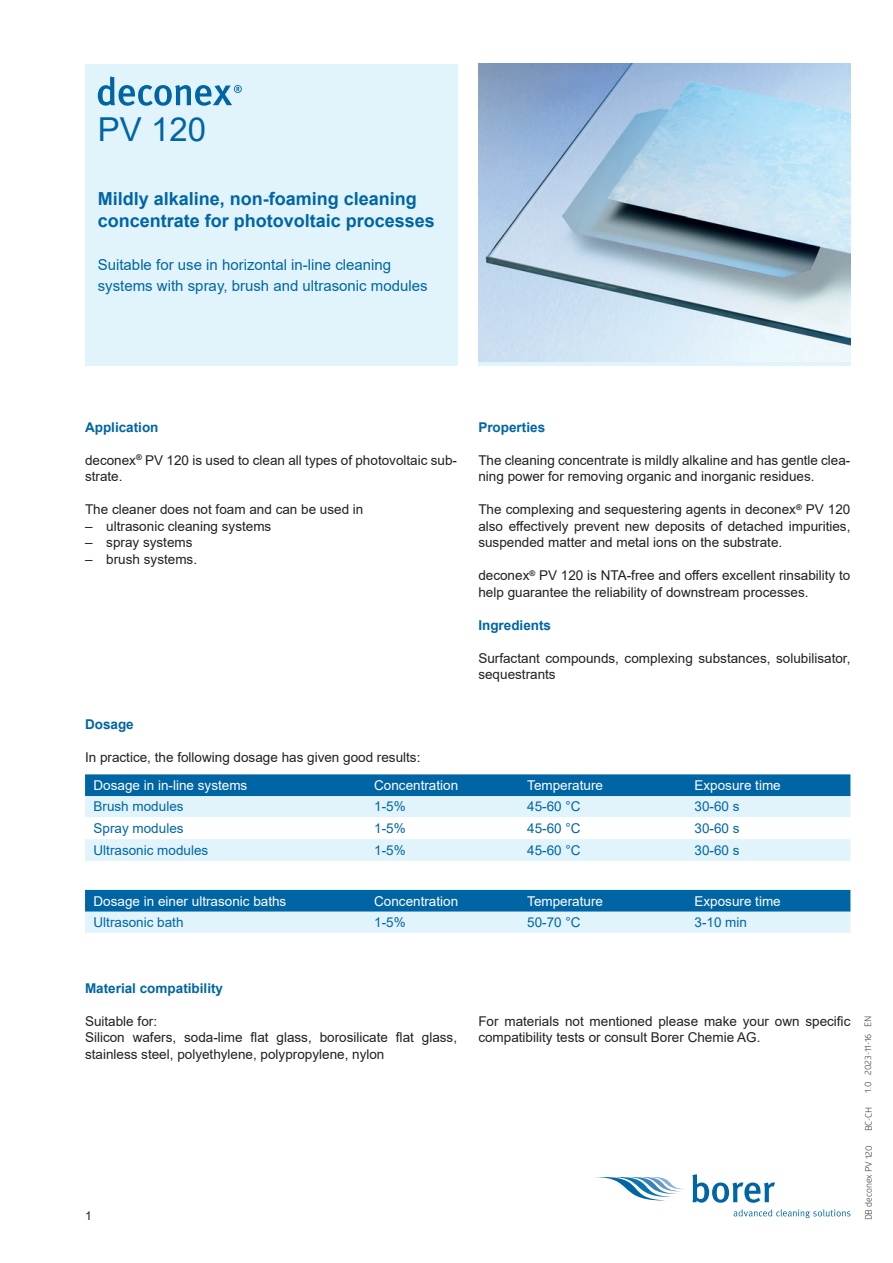
<style>
.page{position:relative;width:893px;height:1263px;background:#fff}
.page>*{position:absolute;margin:0;border:0;box-sizing:border-box;transform-origin:0 0}
.t1{font:33px "Arial";color:#0065a4}
.t2{font:700 18px/21.6px "Arial";color:#0065a4}
.t3{font:15px/21px "Arial";color:#0065a4}
.t4{font:13.5px/16.5px "Arial";color:#231f20}
.t5{font:13.5px "Arial";color:#0065a4}
.t6{font:13.5px "Arial";color:#fff}
.t7{font:700 13.5px "Arial";color:#0065a4}
.t8{font:12px "Arial";color:#231f20}
.t9{font:9px "Glober";color:#231f20}
</style>
<div class="page">
<div style="left:85px;top:64px;width:372px;height:302px;background:#e1f4fc"></div>
<svg style="left:98px;top:77px;width:144px;height:29px"></svg>
<svg style="left:595px;top:1177px;width:90px;height:23px"></svg>
<svg style="left:692px;top:1174px;width:83px;height:29px"></svg>
<svg style="left:734px;top:1209px;width:116px;height:9px"></svg>
<img style="left:478px;top:64px;width:372px;height:297px">
<div style="left:85px;top:774px;width:765px;height:22px;background:#0065a4"></div>
<div style="left:85px;top:796px;width:765px;height:65px;background:#e1f4fc"></div>
<svg style="left:85px;top:817px;width:765px;height:22px"></svg>
<svg style="left:85px;top:890px;width:765px;height:43px;background:#70accf"></svg>
<h1 class="t1" style="left:98px;top:107px;width:110px">PV 120</h1>
<h2 class="t2" style="left:98px;top:188px;width:339px">Mildly alkaline, non-foaming cleaning concentrate for photovoltaic processes</h2>
<p class="t3" style="left:98px;top:254px;width:331px">Suitable for use in horizontal in-line cleaning systems with spray, brush and ultrasonic modules</p>
<p class="t7" style="left:85px;top:417px;width:75px">Application</p>
<p class="t4" style="left:85px;top:451px;width:374px">deconex<sup>®</sup> PV 120 is used to clean all types of photovoltaic sub&shy;strate.</p>
<p class="t4" style="left:85px;top:501px;width:280px">The cleaner does not foam and can be used in</p>
<p class="t4" style="left:85px;top:517px;width:188px">– ultrasonic cleaning systems</p>
<p class="t4" style="left:85px;top:534px;width:109px">– spray systems</p>
<p class="t4" style="left:85px;top:550px;width:114px">– brush systems.</p>
<p class="t7" style="left:478px;top:417px;width:68px">Properties</p>
<p class="t4" style="left:478px;top:451px;width:374px">The cleaning concentrate is mildly alkaline and has gentle clea&shy;ning power for removing organic and inorganic residues.</p>
<p class="t4" style="left:478px;top:501px;width:374px;text-align:justify">The complexing and sequestering agents in deconex<sup>®</sup> PV 120 also effectively prevent new deposits of detached impurities, suspended matter and metal ions on the substrate.</p>
<p class="t4" style="left:478px;top:567px;width:374px">deconex<sup>®</sup> PV 120 is NTA-free and offers excellent rinsability to help guarantee the reliability of downstream processes.</p>
<p class="t7" style="left:478px;top:615px;width:74px">Ingredients</p>
<p class="t4" style="left:478px;top:649px;width:374px">Surfactant compounds, complexing substances, solubilisator, sequestrants</p>
<p class="t7" style="left:85px;top:714px;width:50px">Dosage</p>
<p class="t4" style="left:85px;top:748px;width:337px">In practice, the following dosage has given good results:</p>
<p class="t6" style="left:94px;top:776px;width:155px">Dosage in in-line systems</p>
<p class="t6" style="left:374px;top:776px;width:86px">Concentration</p>
<p class="t6" style="left:527px;top:776px;width:77px">Temperature</p>
<p class="t6" style="left:694px;top:776px;width:88px">Exposure time</p>
<p class="t5" style="left:94px;top:797px;width:92px">Brush modules</p>
<p class="t5" style="left:374px;top:797px;width:33px">1-5%</p>
<p class="t5" style="left:527px;top:797px;width:55px">45-60 °C</p>
<p class="t5" style="left:694px;top:797px;width:47px">30-60 s</p>
<p class="t5" style="left:94px;top:819px;width:92px">Spray modules</p>
<p class="t5" style="left:374px;top:819px;width:33px">1-5%</p>
<p class="t5" style="left:527px;top:819px;width:55px">45-60 °C</p>
<p class="t5" style="left:694px;top:819px;width:47px">30-60 s</p>
<p class="t5" style="left:94px;top:841px;width:116px">Ultrasonic modules</p>
<p class="t5" style="left:374px;top:841px;width:33px">1-5%</p>
<p class="t5" style="left:527px;top:841px;width:55px">45-60 °C</p>
<p class="t5" style="left:694px;top:841px;width:47px">30-60 s</p>
<p class="t6" style="left:94px;top:892px;width:194px">Dosage in einer ultrasonic baths</p>
<p class="t6" style="left:374px;top:892px;width:86px">Concentration</p>
<p class="t6" style="left:527px;top:892px;width:77px">Temperature</p>
<p class="t6" style="left:694px;top:892px;width:88px">Exposure time</p>
<p class="t5" style="left:94px;top:913px;width:92px">Ultrasonic bath</p>
<p class="t5" style="left:374px;top:913px;width:33px">1-5%</p>
<p class="t5" style="left:527px;top:913px;width:55px">50-70 °C</p>
<p class="t5" style="left:694px;top:913px;width:54px">3-10 min</p>
<p class="t7" style="left:85px;top:978px;width:140px">Material compatibility</p>
<p class="t4" style="left:85px;top:1012px;width:374px">Suitable for:<br>Silicon wafers, soda-lime flat glass, borosilicate flat glass, stainless steel, polyethylene, polypropylene, nylon</p>
<p class="t4" style="left:478px;top:1012px;width:374px">For materials not mentioned please make your own specific compatibility tests or consult Borer Chemie AG.</p>
<p class="t9" style="left:862px;top:1093px;width:78px;rotate:-90deg">1.0 2023-11-16 EN</p>
<p class="t8" style="left:85px;top:1208px;width:8px">1</p>
<p class="t9" style="left:862px;top:1131px;width:26px;rotate:-90deg">BC-CH</p>
<p class="t9" style="left:862px;top:1220px;width:76px;rotate:-90deg">DB deconex PV 120</p>
</div>
